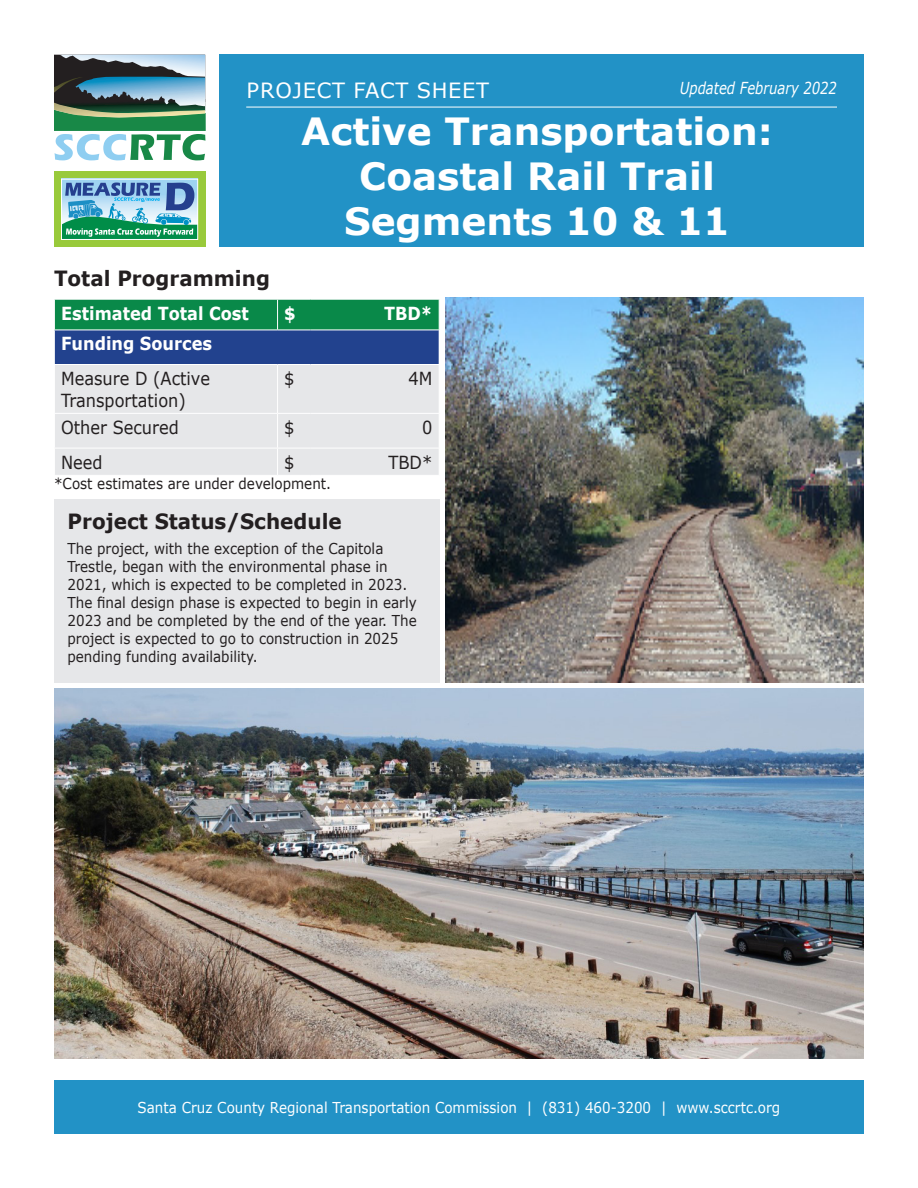
<style>
.page{position:relative;width:918px;height:1188px;background:#fff}
.page>*{position:absolute;margin:0;border:0;box-sizing:border-box;transform-origin:0 0}
.t1{font:700 37.5px/45px "Verdana";color:#fff;text-align:center}
.Copy_Heading{font:700 21px "Verdana";color:#231f20;scale:.95 1}
.t2{font:21px "Verdana";letter-spacing:.035em;color:#fff}
.Table_Text{font:18px/21.6px "Verdana";color:#231f20;scale:.9 1}
.Table_Text-2{font:700 18px "Verdana";color:#fff;scale:.9 1}
.Table_Text_Right_Ali{font:18px "Verdana";color:#231f20;scale:.9 1}
.Table_Text_Right_Ali-2{font:700 18px "Verdana";color:#fff;scale:.9 1}
.t3{font:italic 16.5px "Verdana";color:#fff;scale:.8 1}
.Copy_Text{font:15px/18px "Verdana";color:#231f20;scale:.9 1}
.t4{font:15px "Verdana";color:#fff;scale:.9 1}
.Copy_Bullets{font:15px "Verdana";color:#231f20;scale:.9 1}
</style>
<div class="page">
<div style="left:54px;top:172px;width:151px;height:75px;background:#99ca3b"></div>
<div style="left:61px;top:179px;width:137px;height:61px;background:linear-gradient(to right,#9ed3f1,#9ed3f1)"></div>
<div style="left:61px;top:179px;width:137px;height:61px;border:1px solid #fff"></div>
<svg style="left:61px;top:183px;width:137px;height:57px;background:#67aab3"></svg>
<svg style="left:54px;top:55px;width:151px;height:105px;background:#6d988f"></svg>
<div style="left:219px;top:55px;width:645px;height:192px;background:#2292c6"></div>
<hr style="left:246px;top:107px;width:591px;height:1px;background:#fff">
<div style="left:54px;top:1080px;width:810px;height:54px;background:#2292c6"></div>
<div style="left:55px;top:300px;width:384px;height:30px;background:#098949"></div>
<div style="left:54px;top:330px;width:385px;height:34px;background:#22428e"></div>
<hr style="left:277px;top:300px;width:1px;height:30px;background:#fff">
<div style="left:55px;top:365px;width:384px;height:110px;background:#e6e7e9"></div>
<hr style="left:54px;top:413px;width:224px;height:1px;background:#fff">
<hr style="left:278px;top:413px;width:32px;height:1px;background:#fff">
<hr style="left:54px;top:448px;width:224px;height:1px;background:#fff">
<hr style="left:278px;top:448px;width:32px;height:1px;background:#fff">
<hr style="left:310px;top:413px;width:130px;height:1px;background:#fff">
<hr style="left:310px;top:448px;width:130px;height:1px;background:#fff">
<hr style="left:54px;top:330px;width:224px;height:1px;background:#fff">
<hr style="left:54px;top:330px;width:1px;height:34px;background:#fff">
<hr style="left:278px;top:330px;width:32px;height:1px;background:#fff">
<hr style="left:310px;top:330px;width:130px;height:1px;background:#fff">
<img style="left:54px;top:688px;width:810px;height:370px">
<img style="left:446px;top:297px;width:418px;height:386px">
<div style="left:54px;top:500px;width:386px;height:183px;background:#e6e7e9"></div>
<h2 class="t2" style="left:247px;top:76px;width:244px">PROJECT FACT SHEET</h2>
<p class="t3" style="left:680px;top:77px;width:198px">Updated February 2022</p>
<h1 class="t1" style="left:301px;top:108px;width:473px">Active Transportation:<br>Coastal Rail Trail<br>Segments 10 &amp; 11</h1>
<p class="Copy_Heading" style="left:54px;top:264px;width:229px">Total Programming</p>
<p class="Table_Text-2" style="left:61px;top:300px;width:210px">Estimated Total Cost</p>
<p class="Table_Text-2" style="left:284px;top:300px;width:14px">$</p>
<p class="Table_Text_Right_Ali-2" style="left:384px;top:300px;width:55px">TBD*</p>
<p class="Table_Text-2" style="left:61px;top:331px;width:169px">Funding Sources</p>
<p class="Table_Text" style="left:61px;top:367px;width:167px">Measure D (Active<br>Transportation)</p>
<p class="Table_Text" style="left:284px;top:367px;width:13px">$</p>
<p class="Table_Text_Right_Ali" style="left:408px;top:366px;width:28px">4M</p>
<p class="Table_Text" style="left:61px;top:416px;width:132px">Other Secured</p>
<p class="Table_Text" style="left:284px;top:416px;width:13px">$</p>
<p class="Table_Text_Right_Ali" style="left:422px;top:415px;width:13px">0</p>
<p class="Table_Text" style="left:61px;top:451px;width:48px">Need</p>
<p class="Table_Text" style="left:284px;top:451px;width:13px">$</p>
<p class="Table_Text_Right_Ali" style="left:389px;top:450px;width:50px">TBD*</p>
<p class="Copy_Bullets" style="left:54px;top:473px;width:309px">*Cost estimates are under development.</p>
<p class="Copy_Heading" style="left:68px;top:507px;width:290px">Project Status/Schedule</p>
<p class="Copy_Text" style="left:68px;top:539px;width:390px">The project, with the exception of the Capitola Trestle, began with the environmental phase in 2021, which is expected to be completed in 2023.<br>The final design phase is expected to begin in early 2023 and be completed by the end of the year. The project is expected to go to construction in 2025 pending funding availability.</p>
<p class="t4" style="left:138px;top:1097px;width:716px">Santa Cruz County Regional Transportation Commission | (831) 460-3200 | www.sccrtc.org</p>
</div>
